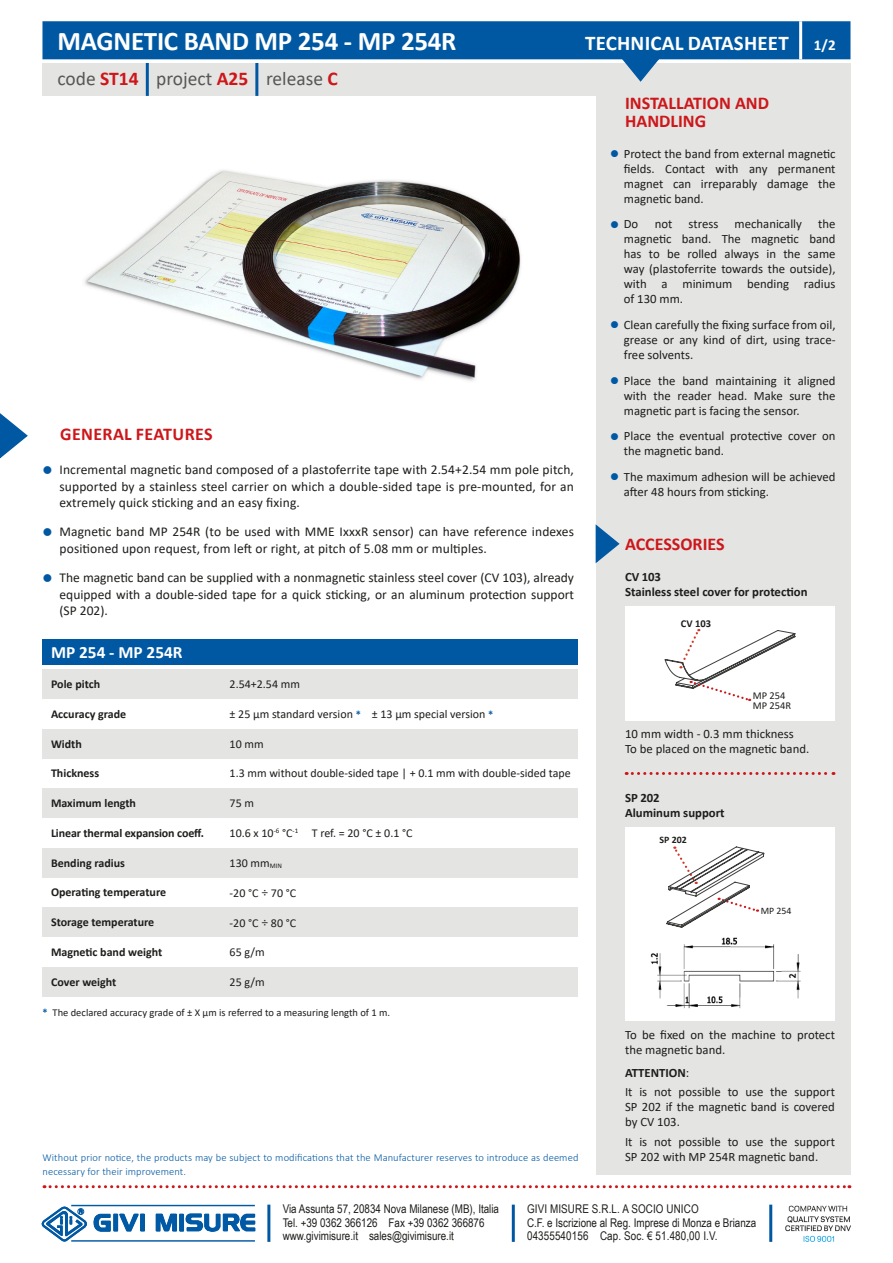
<style>
.page{position:relative;width:893px;height:1263px;background:#fff}
.page>*{position:absolute;margin:0;border:0;box-sizing:border-box;transform-origin:0 0}
.t1{font:700 27px "Calibri";letter-spacing:-.01em;color:#fff}
.t2{font:700 21px "Calibri";letter-spacing:.01em;color:#fff}
.t3{font:19.5px "Calibri";color:#575756}
.t4{font:700 18px "Calibri";color:#cd171a}
.t5{font:700 18px "Calibri";letter-spacing:.02em;color:#cd171a}
.t6{font:700 17.25px "Calibri";color:#fff}
.t7{font:13.5px/16.5px "Calibri";letter-spacing:.01em;color:#1d1d1b;text-align:justify}
.t8{font:12.75px/15px "Calibri";color:#1d1d1b;text-align:justify}
.t9{font:700 12.75px "Calibri";color:#1d1d1b}
.t10{font:12px/13.5px "Arial Narrow";color:#1d1d1b}
.t11{font:12px "Calibri";color:#1d1d1b}
.t12{font:700 12px "Calibri";color:#1d1d1b}
.t13{font:300 10.5px/13.5px "Calibri";letter-spacing:.01em;color:#0058a3}
.t14{font:10.5px "Calibri";color:#1d1d1b}
.t15{font:700 10.5px "Calibri";color:#1d1d1b}
.t16{font:700 9.9px "Calibri";color:#1d1d1b}
.t17{font:9.9px "Calibri";color:#1d1d1b}
.s1{font-size:15px}
.s2{font-weight:700;color:#cd171a}
.s3{font-weight:700;font-size:10.5px;color:#0058a3}
.s4{font-family:"Open Sans"}
.s5{font-weight:700;color:#0058a3}
.s6{font-weight:400}
</style>
<div class="page">
<div style="left:596px;top:73px;width:254px;height:1101px;background:#e4e4e3"></div>
<img style="left:84px;top:170px;width:437px;height:211px">
<svg style="left:44px;top:1185px;width:806px;height:3px"></svg>
<div style="left:114px;top:1214px;width:4px;height:17px;border:1px solid #0059a4"></div>
<svg style="left:119px;top:1214px;width:19px;height:17px"></svg>
<hr style="left:141px;top:1214px;width:3px;height:17px;background:#0059a4">
<div style="left:140px;top:1214px;width:5px;height:17px;border:1px solid #0059a4"></div>
<svg style="left:156px;top:1214px;width:21px;height:18px"></svg>
<hr style="left:180px;top:1214px;width:4px;height:17px;background:#0059a4">
<div style="left:179px;top:1214px;width:5px;height:17px;border:1px solid #0059a4"></div>
<svg style="left:186px;top:1213px;width:69px;height:19px"></svg>
<hr style="left:71px;top:1205px;width:184px;height:1px;background:#0059a4">
<hr style="left:71px;top:1240px;width:184px;height:1px;background:#0059a4">
<svg style="left:42px;top:1205px;width:69px;height:37px"></svg>
<hr style="left:769px;top:1204px;width:3px;height:38px;background:#0058a3">
<hr style="left:512px;top:1204px;width:3px;height:38px;background:#0058a3">
<hr style="left:267px;top:1204px;width:3px;height:38px;background:#0058a3">
<img style="left:785px;top:1205px;width:66px;height:37px">
<div style="left:42px;top:21px;width:808px;height:38px;background:#0058a3;border:2px solid #0058a3"></div>
<hr style="left:799px;top:21px;width:3px;height:38px;background:#fff">
<div style="left:42px;top:63px;width:808px;height:33px;background:#e4e4e3"></div>
<hr style="left:146px;top:63px;width:3px;height:33px;background:#0058a3">
<hr style="left:255px;top:63px;width:3px;height:33px;background:#0058a3">
<svg style="left:619px;top:57px;width:43px;height:25px"></svg>
<svg style="left:0;top:413px;width:28px;height:46px"></svg>
<div style="left:43px;top:639px;width:535px;height:26px;background:#0058a3"></div>
<div style="left:43px;top:669px;width:187px;height:30px;background:#e4e4e3"></div>
<div style="left:230px;top:669px;width:348px;height:30px;background:#e4e4e3"></div>
<div style="left:43px;top:848px;width:187px;height:30px;background:#e4e4e3"></div>
<div style="left:230px;top:848px;width:348px;height:30px;background:#e4e4e3"></div>
<div style="left:43px;top:729px;width:187px;height:30px;background:#e4e4e3"></div>
<div style="left:230px;top:729px;width:348px;height:30px;background:#e4e4e3"></div>
<div style="left:43px;top:907px;width:187px;height:30px;background:#e4e4e3"></div>
<div style="left:230px;top:907px;width:348px;height:30px;background:#e4e4e3"></div>
<div style="left:43px;top:788px;width:187px;height:30px;background:#e4e4e3"></div>
<div style="left:230px;top:788px;width:348px;height:30px;background:#e4e4e3"></div>
<div style="left:43px;top:967px;width:187px;height:30px;background:#e4e4e3"></div>
<div style="left:230px;top:967px;width:348px;height:30px;background:#e4e4e3"></div>
<svg style="left:595px;top:524px;width:25px;height:40px"></svg>
<svg style="left:626px;top:772px;width:208px;height:3px"></svg>
<div style="left:625px;top:606px;width:210px;height:115px;background:#fff"></div>
<svg style="left:664px;top:629px;width:132px;height:72px"></svg>
<div style="left:625px;top:933px;width:210px;height:88px;background:#fff"></div>
<img style="left:650px;top:937px;width:151px;height:71px">
<div style="left:625px;top:827px;width:210px;height:110px;background:#fff"></div>
<svg style="left:666px;top:846px;width:99px;height:82px"></svg>
<p class="t1" style="left:57px;top:22px;width:400px">MAGNETIC BAND MP 254 - MP 254R</p>
<p class="t2" style="left:585px;top:28px;width:252px">TECHNICAL DATASHEET <span class="s1">1/2</span></p>
<p class="t3" style="left:57px;top:65px;width:282px">code <span class="s2">ST14</span> project <span class="s2">A25</span> release <span class="s2">C</span></p>
<p class="t5" style="left:60px;top:421px;width:154px">GENERAL FEATURES</p>
<p class="t7" style="left:60px;top:461px;width:516px">Incremental magnetic band composed of a plastoferrite tape with 2.54+2.54 mm pole pitch, supported by a stainless steel carrier on which a double-sided tape is pre-mounted, for an extremely quick sticking and an easy fixing.</p>
<p class="t7" style="left:60px;top:523px;width:516px">Magnetic band MP 254R (to be used with MME IxxxR sensor) can have reference indexes positioned upon request, from left or right, at pitch of 5.08 mm or multiples.</p>
<p class="t7" style="left:60px;top:569px;width:516px">The magnetic band can be supplied with a nonmagnetic stainless steel cover (CV 103), already equipped with a double-sided tape for a quick sticking, or an aluminum protection support (SP 202).</p>
<p class="t6" style="left:51px;top:640px;width:133px">MP 254 - MP 254R</p>
<p class="t12" style="left:51px;top:675px;width:51px">Pole pitch</p>
<p class="t11" style="left:230px;top:676px;width:72px">2.54+2.54 mm</p>
<p class="t12" style="left:51px;top:705px;width:77px">Accuracy grade</p>
<p class="t11" style="left:230px;top:705px;width:265px">± 25 μm standard version <span class="s3">*</span> ± 13 μm special version <span class="s3">*</span></p>
<p class="t12" style="left:51px;top:735px;width:32px">Width</p>
<p class="t11" style="left:230px;top:735px;width:36px">10 mm</p>
<p class="t12" style="left:51px;top:765px;width:50px">Thickness</p>
<p class="t11" style="left:230px;top:765px;width:343px">1.3 mm without double-sided tape | + 0.1 mm with double-sided tape</p>
<p class="t12" style="left:51px;top:795px;width:87px">Maximum length</p>
<p class="t11" style="left:230px;top:795px;width:26px">75 m</p>
<p class="t12" style="left:51px;top:824px;width:154px">Linear thermal expansion coeff.</p>
<p class="t11" style="left:230px;top:824px;width:185px">10.6 x 10<sup>-6</sup> °C<sup>-1</sup> T ref. = 20 °C ± 0.1 °C</p>
<p class="t12" style="left:51px;top:854px;width:75px">Bending radius</p>
<p class="t11" style="left:230px;top:854px;width:54px">130 mm<sub>MIN</sub></p>
<p class="t12" style="left:51px;top:884px;width:117px">Operating temperature</p>
<p class="t11" style="left:230px;top:884px;width:68px">-20 °C <span class="s4">÷</span> 70 °C</p>
<p class="t12" style="left:51px;top:914px;width:105px">Storage temperature</p>
<p class="t11" style="left:230px;top:914px;width:68px">-20 °C <span class="s4">÷</span> 80 °C</p>
<p class="t12" style="left:51px;top:943px;width:113px">Magnetic band weight</p>
<p class="t11" style="left:230px;top:943px;width:37px">65 g/m</p>
<p class="t12" style="left:51px;top:973px;width:67px">Cover weight</p>
<p class="t11" style="left:230px;top:973px;width:37px">25 g/m</p>
<p class="t14" style="left:43px;top:1005px;width:349px"><span class="s5">*</span> The declared accuracy grade of ± X μm is referred to a measuring length of 1 m.</p>
<p class="t13" style="left:43px;top:1151px;width:537px">Without prior notice, the products may be subject to modifications that the Manufacturer reserves to introduce as deemed necessary for their improvement.</p>
<p class="t4" style="left:625px;top:90px;width:146px">INSTALLATION AND</p>
<p class="t4" style="left:625px;top:108px;width:83px">HANDLING</p>
<p class="t8" style="left:624px;top:146px;width:213px">Protect the band from external magnetic fields. Contact with any permanent magnet can irreparably damage the magnetic band.</p>
<p class="t8" style="left:624px;top:216px;width:16px">Do</p>
<p class="t8" style="left:655px;top:216px;width:19px">not</p>
<p class="t8" style="left:689px;top:216px;width:31px">stress</p>
<p class="t8" style="left:735px;top:216px;width:69px">mechanically</p>
<p class="t8" style="left:624px;top:216px;width:213px;text-indent:194px">the magnetic band. The magnetic band has to be rolled always in the same way (plastoferrite towards the outside), with a minimum bending radius of 130 mm.</p>
<p class="t8" style="left:624px;top:317px;width:213px">Clean carefully the fixing surface from oil, grease or any kind of dirt, using trace&shy;free solvents.</p>
<p class="t8" style="left:624px;top:372px;width:213px">Place the band maintaining it aligned with the reader head. Make sure the magnetic part is facing the sensor.</p>
<p class="t8" style="left:624px;top:428px;width:213px">Place the eventual protective cover on the magnetic band.</p>
<p class="t8" style="left:624px;top:469px;width:213px">The maximum adhesion will be achieved after 48 hours from sticking.</p>
<p class="t4" style="left:625px;top:531px;width:101px">ACCESSORIES</p>
<p class="t9" style="left:625px;top:568px;width:37px">CV 103</p>
<p class="t9" style="left:625px;top:583px;width:184px">Stainless steel cover for protection</p>
<p class="t15" style="left:681px;top:616px;width:32px">CV 103</p>
<p class="t14" style="left:753px;top:688px;width:34px">MP 254</p>
<p class="t14" style="left:753px;top:698px;width:40px">MP 254R</p>
<p class="t8" style="left:625px;top:726px;width:170px">10 mm width - 0.3 mm thickness</p>
<p class="t8" style="left:625px;top:741px;width:186px">To be placed on the magnetic band.</p>
<p class="t9" style="left:625px;top:789px;width:36px">SP 202</p>
<p class="t9" style="left:625px;top:804px;width:101px">Aluminum support</p>
<p class="t16" style="left:660px;top:833px;width:29px">SP 202</p>
<p class="t17" style="left:761px;top:904px;width:32px">MP 254</p>
<p class="t8" style="left:625px;top:1026px;width:211px">To be fixed on the machine to protect the magnetic band.</p>
<p class="t9" style="left:625px;top:1064px;width:66px">ATTENTION<span class="s6">:</span></p>
<p class="t8" style="left:625px;top:1084px;width:211px">It is not possible to use the support SP 202 if the magnetic band is covered by CV 103.</p>
<p class="t8" style="left:625px;top:1133px;width:211px">It is not possible to use the support<br>SP 202 with MP 254R magnetic band.</p>
<p class="t10" style="left:283px;top:1202px;width:218px">Via Assunta 57, 20834 Nova Milanese (MB), Italia</p>
<p class="t10" style="left:283px;top:1215px;width:203px">Tel. +39 0362 366126 Fax +39 0362 366876 www.givimisure.it sales@givimisure.it</p>
<p class="t10" style="left:527px;top:1202px;width:173px">GIVI MISURE S.R.L. A SOCIO UNICO</p>
<p class="t10" style="left:527px;top:1215px;width:231px">C.F. e Iscrizione al Reg. Imprese di Monza e Brianza<br>04355540156 Cap. Soc. € 51.480,00 I.V.</p>
</div>
